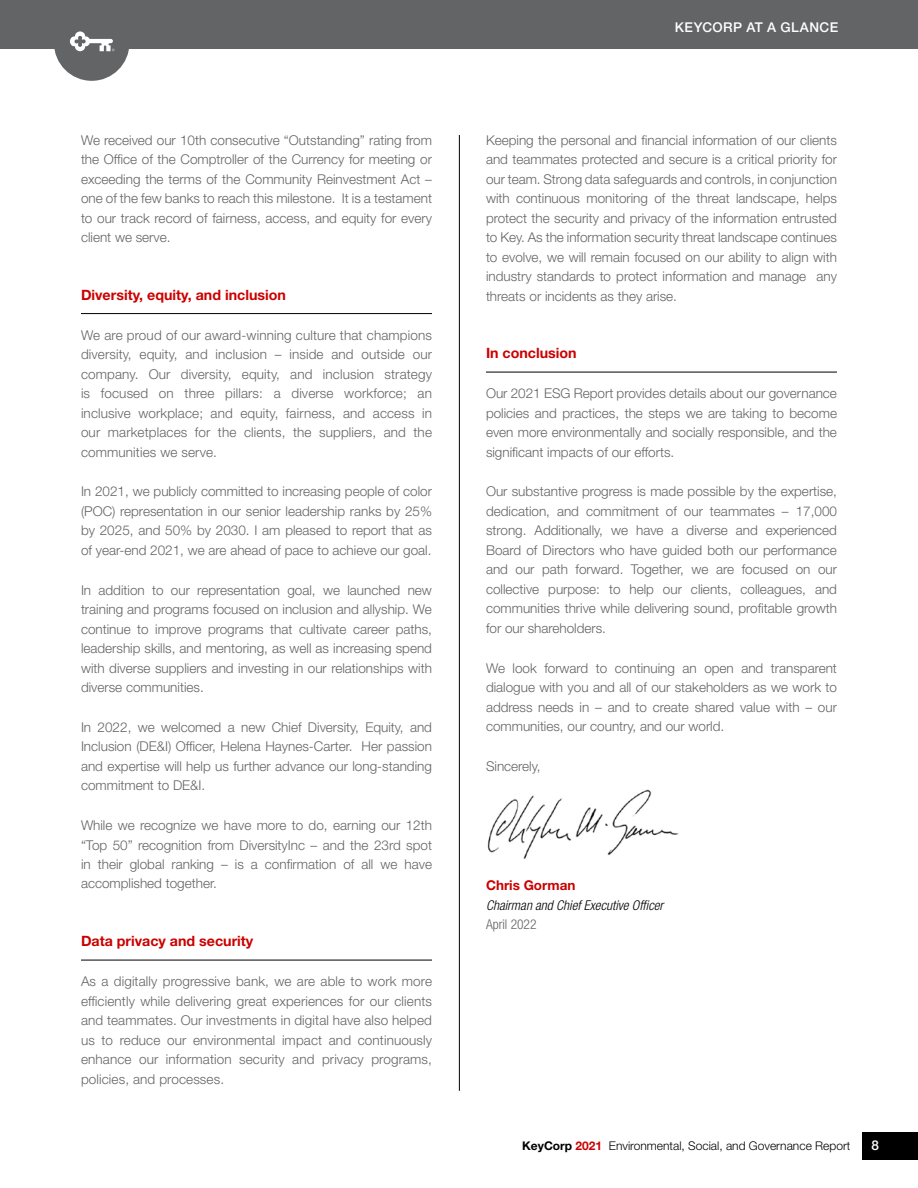
<style>
.page{position:relative;width:918px;height:1188px;background:#fff}
.page>*{position:absolute;margin:0;border:0;box-sizing:border-box;transform-origin:0 0}
.t1{font:700 14.25px "Helvetica Neue LT Std";color:#c00}
.t2{font:300 13.5px/19.5px "Helvetica Neue LT Std";color:#636466;text-align:justify}
.t3{font:italic 300 condensed 13.5px "Helvetica Neue LT Std";color:#000}
.t4{font:500 13.5px "Helvetica Neue LT Std";letter-spacing:.035em;color:#fff}
.t5{font:700 13.5px "Helvetica Neue LT Std";color:#c00}
.t6{font:300 condensed 13.5px "Helvetica Neue LT Std";color:#636466}
.t7{font:300 12px "Helvetica Neue LT Std";color:#000}
.s1{font-weight:700}
.s2{font-weight:700;color:#c00}
</style>
<div class="page">
<div style="left:0;top:0;width:918px;height:49px;background:#636466"></div>
<div style="left:862px;top:1132px;width:56px;height:28px;background:#000"></div>
<div style="left:54px;top:5px;width:75px;height:76px;background:#636466;border-radius:50%"></div>
<svg style="left:70px;top:31px;width:45px;height:20px"></svg>
<hr style="left:81px;top:313px;width:351px;height:1px;background:#000">
<hr style="left:81px;top:960px;width:351px;height:1px;background:#000">
<hr style="left:486px;top:372px;width:351px;height:1px;background:#000">
<hr style="left:459px;top:135px;width:1px;height:956px;background:#000">
<img style="left:487px;top:789px;width:192px;height:70px">
<p class="t2" style="left:81px;top:130px;width:353px">We received our 10th consecutive “Outstanding” rating from the Office of the Comptroller of the Currency for meeting or exceeding the terms of the Community Reinvestment Act – one of the few banks to reach this milestone. It is a testament to our track record of fairness, access, and equity for every client we serve.</p>
<p class="t1" style="left:81px;top:286px;width:207px">Diversity, equity, and inclusion</p>
<p class="t2" style="left:81px;top:325px;width:353px">We are proud of our award-winning culture that champions diversity, equity, and inclusion – inside and outside our company. Our diversity, equity, and inclusion strategy is focused on three pillars: a diverse workforce; an inclusive workplace; and equity, fairness, and access in our marketplaces for the clients, the suppliers, and the communities we serve.</p>
<p class="t2" style="left:81px;top:482px;width:353px">In 2021, we publicly committed to increasing people of color (POC) representation in our senior leadership ranks by 25% by 2025, and 50% by 2030. I am pleased to report that as of year-end 2021, we are ahead of pace to achieve our goal.</p>
<p class="t2" style="left:81px;top:580px;width:353px">In addition to our representation goal, we launched new training and programs focused on inclusion and allyship. We continue to improve programs that cultivate career paths, leadership skills, and mentoring, as well as increasing spend with diverse suppliers and investing in our relationships with diverse communities.</p>
<p class="t2" style="left:81px;top:717px;width:353px">In 2022, we welcomed a new Chief Diversity, Equity, and Inclusion (DE&amp;I) Officer, Helena Haynes-Carter. Her passion and expertise will help us further advance our long-standing commitment to DE&amp;I.</p>
<p class="t2" style="left:81px;top:815px;width:353px">While we recognize we have more to do, earning our 12th “Top 50” recognition from DiversityInc – and the 23rd spot in their global ranking – is a confirmation of all we have accomplished together.</p>
<p class="t1" style="left:81px;top:932px;width:174px">Data privacy and security</p>
<p class="t2" style="left:81px;top:971px;width:353px">As a digitally progressive bank, we are able to work more efficiently while delivering great experiences for our clients and teammates. Our investments in digital have also helped us to reduce our environmental impact and continuously enhance our information security and privacy programs, policies, and processes.</p>
<p class="t4" style="left:675px;top:19px;width:165px">KEYCORP AT A GLANCE</p>
<p class="t2" style="left:486px;top:130px;width:353px">Keeping the personal and financial information of our clients and teammates protected and secure is a critical priority for our team. Strong data safeguards and controls, in conjunction with continuous monitoring of the threat landscape, helps protect the security and privacy of the information entrusted to Key. As the information security threat landscape continues to evolve, we will remain focused on our ability to align with industry standards to protect information and manage any threats or incidents as they arise.</p>
<p class="t1" style="left:486px;top:344px;width:92px">In conclusion</p>
<p class="t2" style="left:486px;top:383px;width:353px">Our 2021 ESG Report provides details about our governance policies and practices, the steps we are taking to become even more environmentally and socially responsible, and the significant impacts of our efforts.</p>
<p class="t2" style="left:486px;top:482px;width:353px">Our substantive progress is made possible by the expertise, dedication, and commitment of our teammates – 17,000 strong. Additionally, we have a diverse and experienced Board of Directors who have guided both our performance and our path forward. Together, we are focused on our collective purpose: to help our clients, colleagues, and communities thrive while delivering sound, profitable growth for our shareholders.</p>
<p class="t2" style="left:486px;top:658px;width:353px">We look forward to continuing an open and transparent dialogue with you and all of our stakeholders as we work to address needs in – and to create shared value with – our communities, our country, and our world.</p>
<p class="t2" style="left:486px;top:756px;width:56px">Sincerely,</p>
<p class="t5" style="left:486px;top:877px;width:91px">Chris Gorman</p>
<p class="t3" style="left:486px;top:897px;width:179px">Chairman and Chief Executive Officer</p>
<p class="t6" style="left:486px;top:917px;width:52px">April 2022</p>
<p class="t7" style="left:522px;top:1138px;width:330px"><span class="s1">KeyCorp</span> <span class="s2">2021</span> Environmental, Social, and Governance Report</p>
<p class="t4" style="left:871px;top:1138px;width:9px">8</p>
</div>
